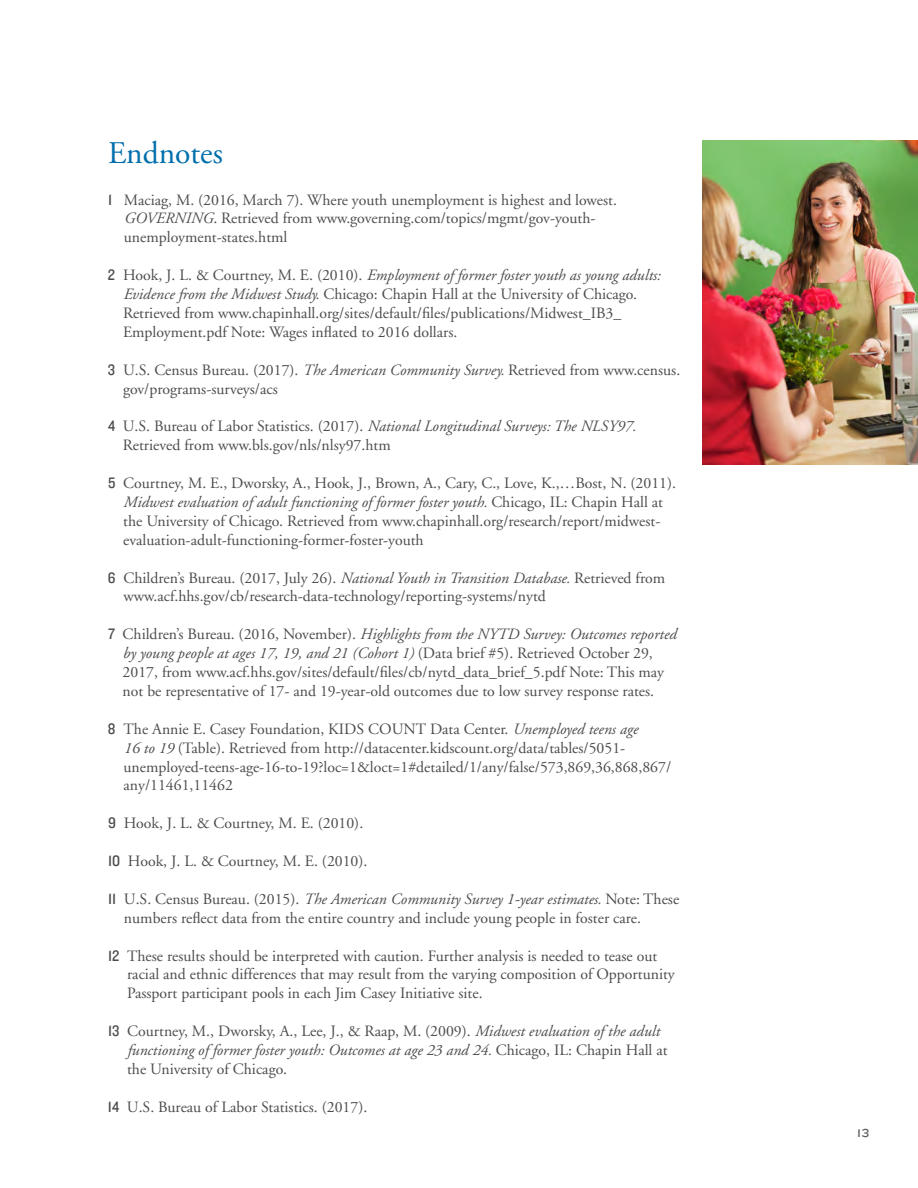
<style>
.page{position:relative;width:918px;height:1188px;background:#fff}
.page>*{position:absolute;margin:0;border:0;box-sizing:border-box;transform-origin:0 0}
.t1{font:31.5px "Adobe Garamond";color:#006fab}
.t2{font:15.75px/18.9px "Adobe Garamond";color:#4b4c4d}
.t3{font:12px "Knockout 33 Junior Heviwt";color:#5f5f62}
.s1{font-family:"Knockout 30 Junior Welterwt"}
.s2{font-style:italic}
</style>
<div class="page">
<img style="left:703px;top:140px;width:215px;height:324px">
<p class="t1" style="left:108px;top:136px;width:116px">Endnotes</p>
<p class="t2" style="left:124px;top:191px;width:495px;text-indent:-16px"><span class="s1">1</span> Maciag, M. (2016, March 7). Where youth unemployment is highest and lowest.<br><span class="s2">GOVERNING</span>. Retrieved from www.governing.com/topics/mgmt/gov-youth&shy;unemployment-states.html</p>
<p class="t2" style="left:123px;top:266px;width:539px;text-indent:-15px"><span class="s1">2</span> Hook, J. L. &amp; Courtney, M. E. (2010). <span class="s2">Employment of former foster youth as young adults:<br>Evidence from the Midwest Study.</span> Chicago: Chapin Hall at the University of Chicago.<br>Retrieved from www.chapinhall.org/sites/default/files/publications/Midwest_IB3_ Employment.pdf Note: Wages inflated to 2016 dollars.</p>
<p class="t2" style="left:123px;top:361px;width:559px;text-indent:-15px"><span class="s1">3</span> U.S. Census Bureau. (2017). <span class="s2">The American Community Survey.</span> Retrieved from www.census. gov/programs-surveys/acs</p>
<p class="t2" style="left:123px;top:417px;width:515px;text-indent:-15px"><span class="s1">4</span> U.S. Bureau of Labor Statistics. (2017). <span class="s2">National Longitudinal Surveys: The NLSY97.<br></span>Retrieved from www.bls.gov/nls/nlsy97.htm</p>
<p class="t2" style="left:123px;top:474px;width:554px;text-indent:-15px"><span class="s1">5</span> Courtney, M. E., Dworsky, A., Hook, J., Brown, A., Cary, C., Love, K.,…Bost, N. (2011).<br><span class="s2">Midwest evaluation of adult functioning of former foster youth.</span> Chicago, IL: Chapin Hall at the University of Chicago. Retrieved from www.chapinhall.org/research/report/midwest&shy;evaluation-adult-functioning-former-foster-youth</p>
<p class="t2" style="left:124px;top:569px;width:543px;text-indent:-16px"><span class="s1">6</span> Children’s Bureau. (2017, July 26). <span class="s2">National Youth in Transition Database.</span> Retrieved from www.acf.hhs.gov/cb/research-data-technology/reporting-systems/nytd</p>
<p class="t2" style="left:108px;top:625px;width:570px;text-align:center"><span class="s1">7</span> Children’s Bureau. (2016, November). <span class="s2">Highlights from the NYTD Survey: Outcomes reported by young people at ages 17, 19, and 21 (Cohort 1)</span> (Data brief #5). Retrieved October 29, 2017, from www.acf.hhs.gov/sites/default/files/cb/nytd_data_brief_5.pdf Note: This may<br>not be representative of 17- and 19-year-old outcomes due to low survey response rates.</p>
<p class="t2" style="left:124px;top:720px;width:549px;text-indent:-16px"><span class="s1">8</span> The Annie E. Casey Foundation, KIDS COUNT Data Center. <span class="s2">Unemployed teens age<br>16 to 19</span> (Table). Retrieved from http://datacenter.kidscount.org/data/tables/5051- unemployed-teens-age-16-to-19?loc=1&amp;loct=1#detailed/1/any/false/573,869,36,868,867/ any/11461,11462</p>
<p class="t2" style="left:108px;top:814px;width:257px"><span class="s1">9</span> Hook, J. L. &amp; Courtney, M. E. (2010).</p>
<p class="t2" style="left:108px;top:852px;width:261px"><span class="s1">10</span> Hook, J. L. &amp; Courtney, M. E. (2010).</p>
<p class="t2" style="left:124px;top:890px;width:557px;text-indent:-16px"><span class="s1">11</span> U.S. Census Bureau. (2015). <span class="s2">The American Community Survey 1-year estimates.</span> Note: These numbers reflect data from the entire country and include young people in foster care.</p>
<p class="t2" style="left:127px;top:947px;width:549px;text-indent:-19px"><span class="s1">12</span> These results should be interpreted with caution. Further analysis is needed to tease out racial and ethnic differences that may result from the varying composition of Opportunity<br>Passport participant pools in each Jim Casey Initiative site.</p>
<p class="t2" style="left:127px;top:1022px;width:542px;text-indent:-19px"><span class="s1">13</span> Courtney, M., Dworsky, A., Lee, J., &amp; Raap, M. (2009). <span class="s2">Midwest evaluation of the adult functioning of former foster youth: Outcomes at age 23 and 24.</span> Chicago, IL: Chapin Hall at the University of Chicago.</p>
<p class="t2" style="left:108px;top:1098px;width:261px"><span class="s1">14</span> U.S. Bureau of Labor Statistics. (2017).</p>
<p class="t3" style="left:857px;top:1125px;width:14px">13</p>
</div>
